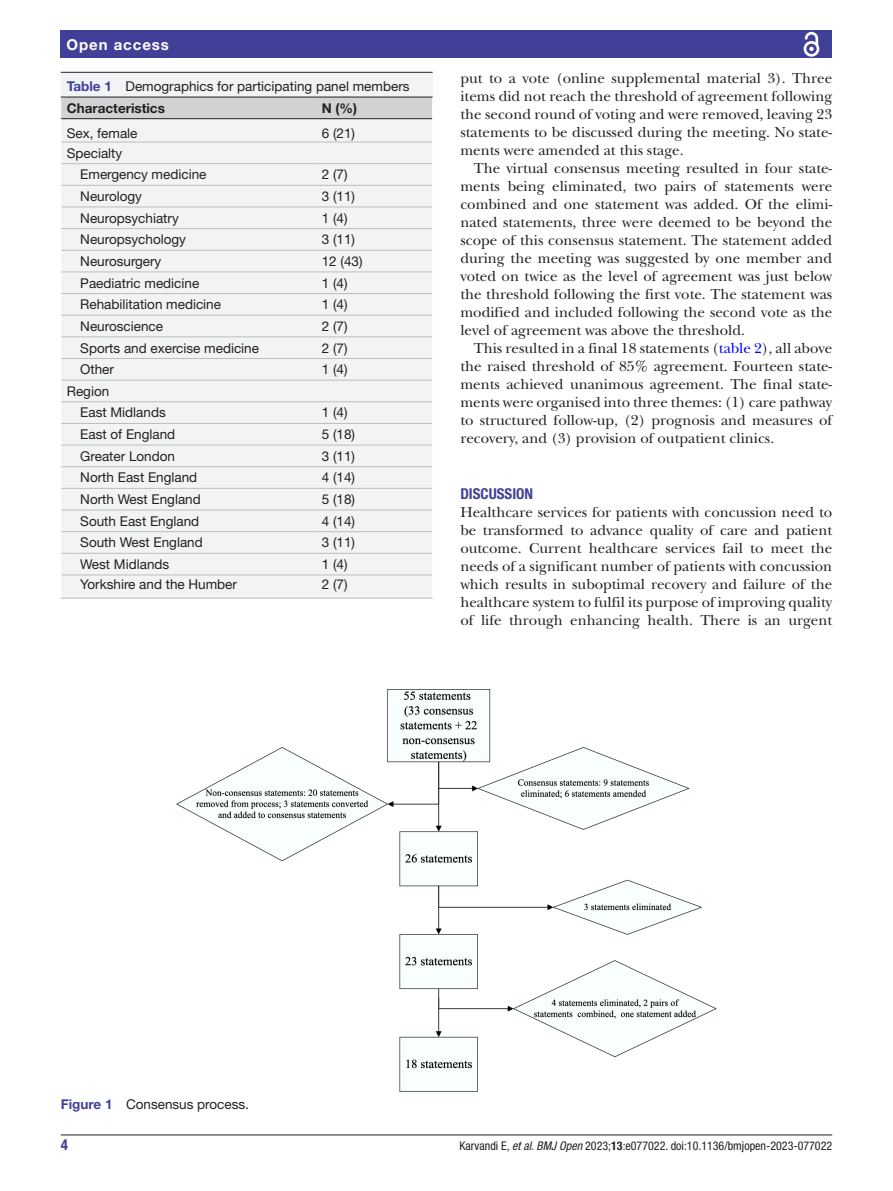
<style>
.page{position:relative;width:893px;height:1191px;background:#fff}
.page>*{position:absolute;margin:0;border:0;box-sizing:border-box;transform-origin:0 0}
.t1{font:15px/18px "New Baskerville";color:#231f20;text-align:justify}
.t2{font:700 condensed 15px "Helvetica Neue LT Std";color:#414099}
.t3{font:700 15px "Helvetica Neue LT Std";letter-spacing:.065em;color:#fff}
.t4{font:13.5px/21.6px "Helvetica Neue LT Std";color:#231f20}
.t5{font:700 13.5px "Helvetica Neue LT Std";color:#231f20}
.t6{font:condensed 12px "Helvetica Neue LT Std";color:#231f20}
.s1{font-weight:700;color:#414099}
.s2{font-weight:700}
.s3{color:#00f}
.s4{font-style:italic}
</style>
<div class="page">
<hr style="left:61px;top:1134px;width:771px;height:1px;background:#231f20">
<div style="left:61px;top:31px;width:771px;height:27px;background:#414099"></div>
<svg style="left:803px;top:31px;width:17px;height:26px"></svg>
<div style="left:61px;top:73px;width:372px;height:525px;background:#f2f3f4"></div>
<hr style="left:61px;top:72px;width:372px;height:1px;background:#231f20">
<hr style="left:61px;top:598px;width:255px;height:1px;background:#bcbdc0">
<hr style="left:316px;top:598px;width:117px;height:1px;background:#bcbdc0">
<svg style="left:60px;top:97px;width:373px;height:501px"></svg>
<img style="left:176px;top:689px;width:540px;height:402px">
<p class="t3" style="left:66px;top:35px;width:104px">Open access</p>
<p class="t4" style="left:67px;top:75px;width:344px;line-height:22px"><span class="s1">Table 1</span> Demographics for participating panel members<br><span class="s2">Characteristics</span></p>
<p class="t5" style="left:322px;top:99px;width:37px">N (%)</p>
<p class="t4" style="left:67px;top:122px;width:72px">Sex, female</p>
<p class="t4" style="left:322px;top:122px;width:35px">6 (21)</p>
<p class="t4" style="left:80px;top:142px;width:128px;text-indent:-14px">Specialty<br>Emergency medicine</p>
<p class="t4" style="left:322px;top:163px;width:27px">2 (7)</p>
<p class="t4" style="left:80px;top:185px;width:63px">Neurology</p>
<p class="t4" style="left:322px;top:185px;width:35px">3 (11)</p>
<p class="t4" style="left:80px;top:207px;width:100px">Neuropsychiatry</p>
<p class="t4" style="left:322px;top:207px;width:27px">1 (4)</p>
<p class="t4" style="left:80px;top:228px;width:107px">Neuropsychology</p>
<p class="t4" style="left:322px;top:228px;width:35px">3 (11)</p>
<p class="t4" style="left:80px;top:250px;width:83px">Neurosurgery</p>
<p class="t4" style="left:322px;top:250px;width:42px">12 (43)</p>
<p class="t4" style="left:80px;top:272px;width:121px">Paediatric medicine</p>
<p class="t4" style="left:322px;top:272px;width:27px">1 (4)</p>
<p class="t4" style="left:80px;top:293px;width:142px">Rehabilitation medicine</p>
<p class="t4" style="left:322px;top:293px;width:27px">1 (4)</p>
<p class="t4" style="left:80px;top:315px;width:84px">Neuroscience</p>
<p class="t4" style="left:322px;top:315px;width:27px">2 (7)</p>
<p class="t4" style="left:80px;top:337px;width:180px">Sports and exercise medicine</p>
<p class="t4" style="left:322px;top:337px;width:27px">2 (7)</p>
<p class="t4" style="left:80px;top:358px;width:35px">Other</p>
<p class="t4" style="left:322px;top:358px;width:27px">1 (4)</p>
<p class="t4" style="left:80px;top:380px;width:87px;text-indent:-14px">Region<br>East Midlands</p>
<p class="t4" style="left:322px;top:402px;width:27px">1 (4)</p>
<p class="t4" style="left:80px;top:423px;width:97px">East of England</p>
<p class="t4" style="left:322px;top:423px;width:35px">5 (18)</p>
<p class="t4" style="left:80px;top:445px;width:96px">Greater London</p>
<p class="t4" style="left:322px;top:445px;width:35px">3 (11)</p>
<p class="t4" style="left:80px;top:466px;width:119px">North East England</p>
<p class="t4" style="left:322px;top:466px;width:35px">4 (14)</p>
<p class="t4" style="left:80px;top:488px;width:122px">North West England</p>
<p class="t4" style="left:322px;top:488px;width:35px">5 (18)</p>
<p class="t4" style="left:80px;top:510px;width:121px">South East England</p>
<p class="t4" style="left:322px;top:510px;width:35px">4 (14)</p>
<p class="t4" style="left:80px;top:531px;width:124px">South West England</p>
<p class="t4" style="left:322px;top:531px;width:35px">3 (11)</p>
<p class="t4" style="left:80px;top:553px;width:91px">West Midlands</p>
<p class="t4" style="left:322px;top:553px;width:27px">1 (4)</p>
<p class="t4" style="left:80px;top:573px;width:158px">Yorkshire and the Humber</p>
<p class="t4" style="left:322px;top:573px;width:27px">2 (7)</p>
<p class="t1" style="left:460px;top:69px;width:373px">put to a vote (online supplemental material 3). Three items did not reach the threshold of agreement following the second round of voting and were removed, leaving 23 statements to be discussed during the meeting. No state&shy;ments were amended at this stage.</p>
<p class="t1" style="left:460px;top:159px;width:373px;text-indent:14px">The virtual consensus meeting resulted in four state&shy;ments being eliminated, two pairs of statements were combined and one statement was added. Of the elimi&shy;nated statements, three were deemed to be beyond the scope of this consensus statement. The statement added during the meeting was suggested by one member and voted on twice as the level of agreement was just below the threshold following the first vote. The statement was modified and included following the second vote as the level of agreement was above the threshold.</p>
<p class="t1" style="left:460px;top:339px;width:373px;text-indent:14px">This resulted in a final 18 statements (<span class="s3">table 2</span>), all above the raised threshold of 85% agreement. Fourteen state&shy;ments achieved unanimous agreement. The final state&shy;ments were organised into three themes: (1) care pathway to structured follow-up, (2) prognosis and measures of recovery, and (3) provision of outpatient clinics.</p>
<p class="t2" style="left:460px;top:485px;width:74px">DISCUSSION</p>
<p class="t1" style="left:460px;top:503px;width:373px">Healthcare services for patients with concussion need to be transformed to advance quality of care and patient outcome. Current healthcare services fail to meet the needs of a significant number of patients with concussion which results in suboptimal recovery and failure of the healthcare system to fulfil its purpose of improving quality of life through enhancing health. There is an urgent</p>
<p class="t4" style="left:61px;top:1093px;width:190px"><span class="s1">Figure 1</span> Consensus process.</p>
<p class="t2" style="left:61px;top:1135px;width:9px">4</p>
<p class="t6" style="left:459px;top:1138px;width:374px">Karvandi E, <span class="s4">et al</span>. <span class="s4">BMJ Open</span> 2023;<span class="s2">13</span>:e077022. doi:10.1136/bmjopen-2023-077022</p>
</div>
